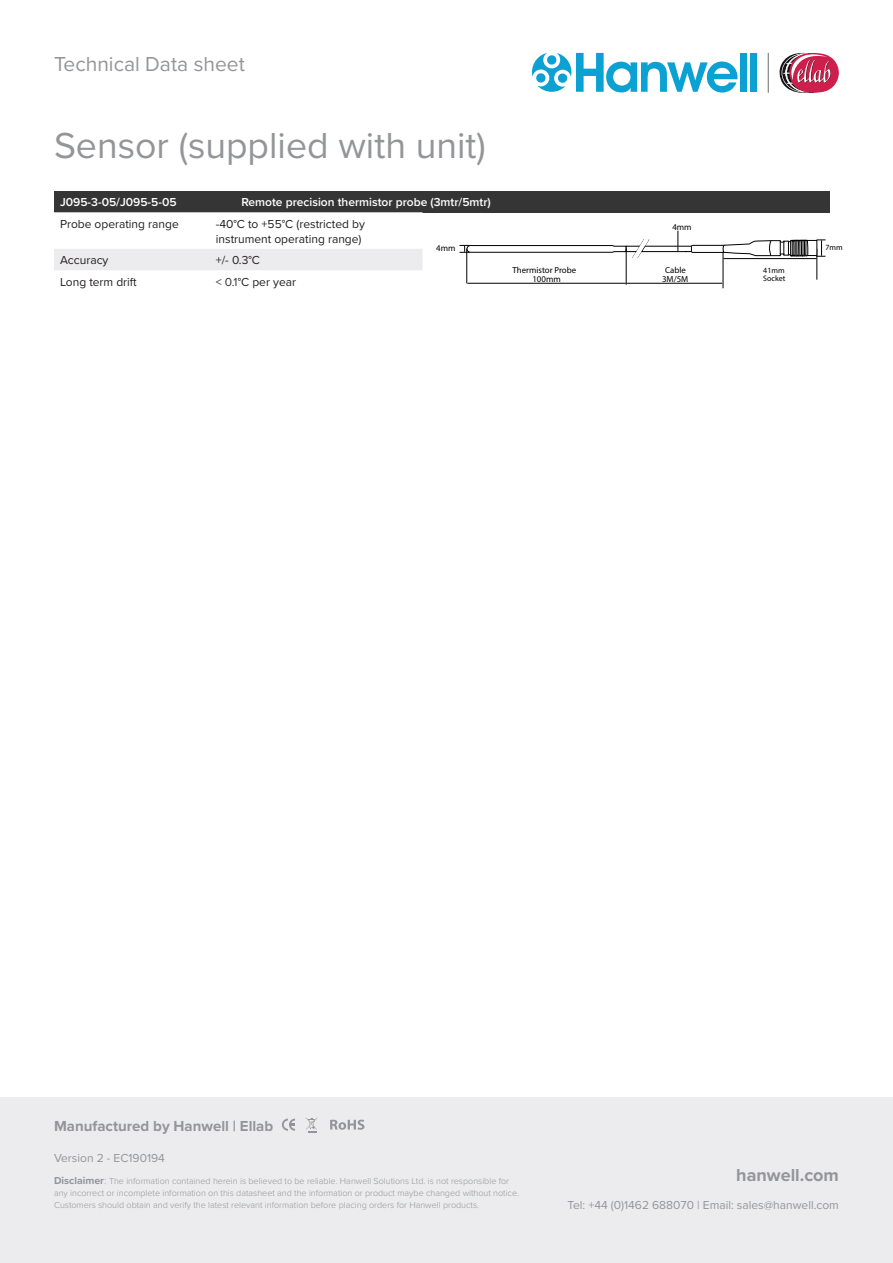
<style>
.page{position:relative;width:893px;height:1263px;background:#fff}
.page>*{position:absolute;margin:0;border:0;box-sizing:border-box;transform-origin:0 0}
.t1{font:37.5px "Proxima Nova";color:#939598}
.t2{font:21px "Proxima Nova";color:#939598}
.t3{font:700 18px "Proxima Nova";color:#939598}
.t4{font:700 15px "Proxima Nova";color:#939598}
.t5{font:12px/15px "Proxima Nova";color:#231f20}
.t6{font:12px "Proxima Nova";color:#939598}
.t7{font:600 12px "Proxima Nova";color:#fff}
.t8{font:300 9px/12px "Proxima Nova";color:#939598}
.t9{font:8.85px/9px "Myriad Pro";color:#000001;text-align:center}
.t10{font:7.95px/8.9px "Myriad Pro";color:#000001}
.s1{color:#363536}
.s2{font-weight:700;font-size:10.5px}
.s3{font-size:10.5px}
</style>
<div class="page">
<div style="left:0;top:1097px;width:893px;height:166px;background:#ececee"></div>
<div style="left:740px;top:53px;width:7px;height:39px;background:#0ba2d3"></div>
<div style="left:750px;top:53px;width:7px;height:39px;background:#0ba2d3"></div>
<svg style="left:532px;top:53px;width:205px;height:40px"></svg>
<hr style="left:768px;top:53px;width:1px;height:40px;background:#66696a">
<svg style="left:779px;top:53px;width:60px;height:40px"></svg>
<svg style="left:306px;top:1118px;width:11px;height:14px"></svg>
<svg style="left:330px;top:1119px;width:34px;height:11px"></svg>
<svg style="left:282px;top:1118px;width:13px;height:13px"></svg>
<div style="left:54px;top:191px;width:776px;height:21px;background:#363536"></div>
<svg style="left:54px;top:212px;width:776px;height:77px"></svg>
<div style="left:54px;top:249px;width:369px;height:21px;background:#ececee"></div>
<hr style="left:627px;top:283px;width:95px;height:1px;background:#000001">
<hr style="left:468px;top:283px;width:158px;height:1px;background:#000001">
<hr style="left:626px;top:249px;width:1px;height:36px;background:#000001">
<hr style="left:466px;top:249px;width:1px;height:34px;background:#000001">
<hr style="left:723px;top:252px;width:1px;height:36px;background:#000001">
<hr style="left:817px;top:249px;width:1px;height:31px;background:#000001">
<svg style="left:459px;top:231px;width:367px;height:29px"></svg>
<h2 class="t2" style="left:54px;top:48px;width:192px">Technical Data sheet</h2>
<h1 class="t1" style="left:54px;top:117px;width:433px">Sensor (supplied with unit)</h1>
<h3 class="t7" style="left:60px;top:193px;width:118px">J095-3-05/J095-5-05</h3>
<h3 class="t7" style="left:241px;top:193px;width:251px">Remote precision thermistor probe (3mtr/5mtr)</h3>
<h3 class="t5" style="left:60px;top:216px;width:120px">Probe operating range</h3>
<h3 class="t5" style="left:216px;top:216px;width:151px">-40°C to +55°C (restricted by instrument operating range)</h3>
<h3 class="t5" style="left:60px;top:252px;width:50px">Accuracy</h3>
<h3 class="t5" style="left:216px;top:252px;width:46px">+/- 0.3°C</h3>
<h3 class="t5" style="left:60px;top:274px;width:78px">Long term drift</h3>
<h3 class="t5" style="left:216px;top:274px;width:82px"><span class="s1">&lt; 0.1</span>°C per year</h3>
<p class="t9" style="left:436px;top:243px;width:21px">4mm</p>
<p class="t9" style="left:672px;top:223px;width:21px">4mm</p>
<p class="t9" style="left:512px;top:265px;width:65px">Thermistor Probe</p>
<p class="t9" style="left:662px;top:265px;width:28px">Cable<br>3M/5M</p>
<p class="t9" style="left:532px;top:275px;width:30px">100mm</p>
<p class="t10" style="left:763px;top:265px;width:24px">41mm<br>Socket</p>
<p class="t10" style="left:825px;top:243px;width:19px">7mm</p>
<h3 class="t4" style="left:54px;top:1114px;width:221px">Manufactured by Hanwell | Ellab</h3>
<h3 class="t6" style="left:54px;top:1149px;width:112px">Version 2 - EC190194</h3>
<p class="t8" style="left:54px;top:1174px;width:467px"><span class="s2">Disclaimer</span><span class="s3">:</span> The information contained herein is believed to be reliable. Hanwell Solutions Ltd. is not responsible for any incorrect or incomplete information on this datasheet and the information or product maybe changed without notice.<br>Customers should obtain and verify the latest relevant information before placing orders for Hanwell products.</p>
<h3 class="t3" style="left:736px;top:1161px;width:104px">hanwell.com</h3>
<h3 class="t6" style="left:568px;top:1195px;width:273px">Tel: +44 (0)1462 688070 | Email: sales@hanwell.com</h3>
</div>
